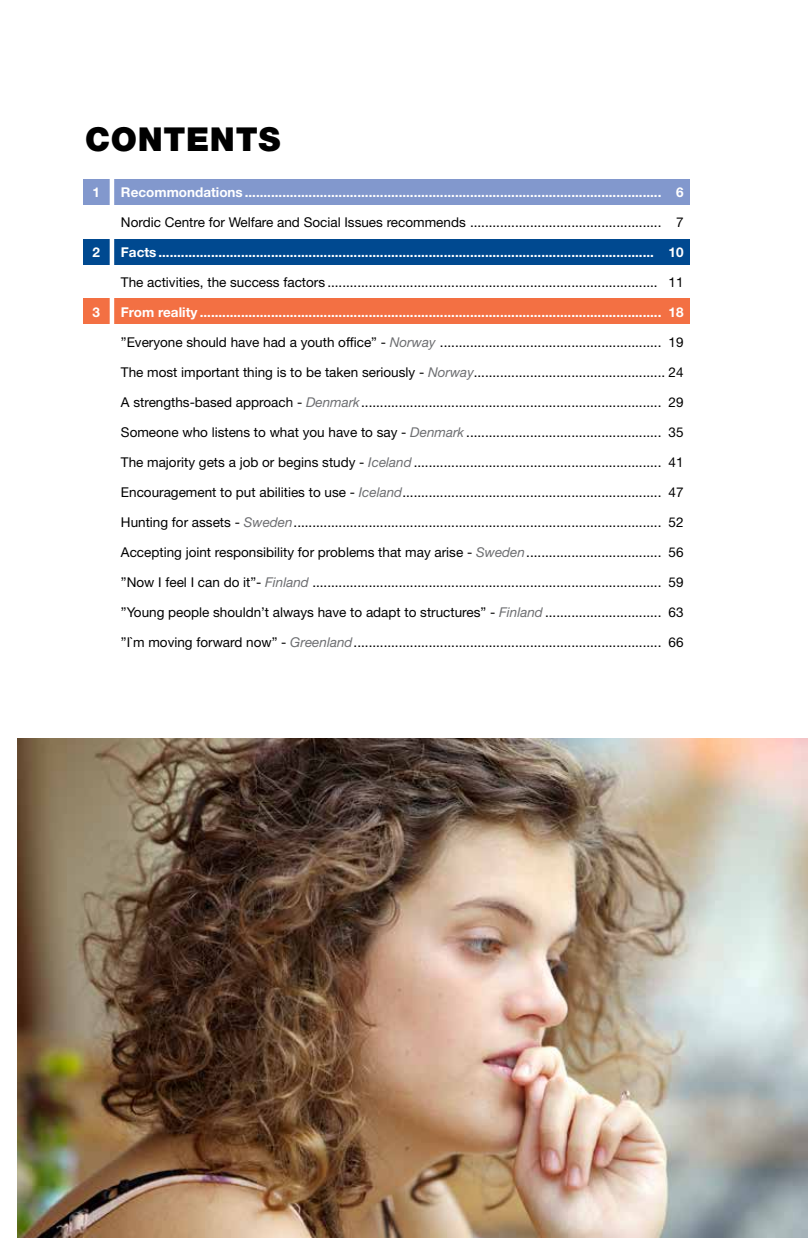
<style>
.page{position:relative;width:808px;height:1255px;background:#fff}
.page>*{position:absolute;margin:0;border:0;box-sizing:border-box;transform-origin:0 0}
.t1{font:900 33px "Helvetica Neue LT Std";letter-spacing:.02em;color:#000}
.t2{font:13.5px "Helvetica Neue LT Std";color:#000}
.t3{font:700 13.5px "Helvetica Neue LT Std";color:#fff}
.s1{font-style:italic;color:#6d6e71}
</style>
<div class="page">
<div style="left:84px;top:179px;width:606px;height:26px;background:#8298cd"></div>
<div style="left:84px;top:239px;width:606px;height:26px;background:#004990"></div>
<div style="left:84px;top:298px;width:606px;height:25px;background:#f37043"></div>
<hr style="left:110px;top:162px;width:4px;height:455px;background:#fff">
<img style="left:17px;top:738px;width:791px;height:499px">
<h1 class="t1" style="left:85px;top:120px;width:197px">CONTENTS</h1>
<p class="t3" style="left:92px;top:184px;width:9px">1</p>
<p class="t3" style="left:121px;top:184px;width:564px">Recommondations ............................................................................................................... 6</p>
<p class="t2" style="left:121px;top:214px;width:564px">Nordic Centre for Welfare and Social Issues recommends ................................................... 7</p>
<p class="t3" style="left:121px;top:244px;width:564px">Facts .................................................................................................................................... 10</p>
<p class="t2" style="left:121px;top:274px;width:564px">The activities, the success factors ........................................................................................ 11</p>
<p class="t3" style="left:121px;top:304px;width:564px">From reality ........................................................................................................................... 18</p>
<p class="t2" style="left:121px;top:334px;width:564px">”Everyone should have had a youth office” - <span class="s1">Norway</span> ........................................................... 19</p>
<p class="t2" style="left:121px;top:364px;width:564px">The most important thing is to be taken seriously - <span class="s1">Norway</span>................................................... 24</p>
<p class="t2" style="left:121px;top:394px;width:564px">A strengths-based approach - <span class="s1">Denmark</span>................................................................................ 29</p>
<p class="t2" style="left:121px;top:424px;width:564px">Someone who listens to what you have to say - <span class="s1">Denmark</span> .................................................... 35</p>
<p class="t2" style="left:121px;top:454px;width:564px">The majority gets a job or begins study - <span class="s1">Iceland</span>.................................................................. 41</p>
<p class="t2" style="left:121px;top:484px;width:564px">Encouragement to put abilities to use - <span class="s1">Iceland</span>..................................................................... 47</p>
<p class="t2" style="left:121px;top:514px;width:564px">Hunting for assets - <span class="s1">Sweden</span>.................................................................................................. 52</p>
<p class="t2" style="left:121px;top:544px;width:564px">Accepting joint responsibility for problems that may arise - <span class="s1">Sweden</span>.................................... 56</p>
<p class="t2" style="left:121px;top:574px;width:564px">”Now I feel I can do it”- <span class="s1">Finland</span> ............................................................................................. 59</p>
<p class="t2" style="left:121px;top:604px;width:564px">”Young people shouldn’t always have to adapt to structures” - <span class="s1">Finland</span> ............................... 63</p>
<p class="t2" style="left:121px;top:634px;width:564px">”I`m moving forward now” - <span class="s1">Greenland</span>.................................................................................. 66</p>
<p class="t3" style="left:92px;top:244px;width:9px">2</p>
<p class="t3" style="left:92px;top:304px;width:9px">3</p>
</div>
